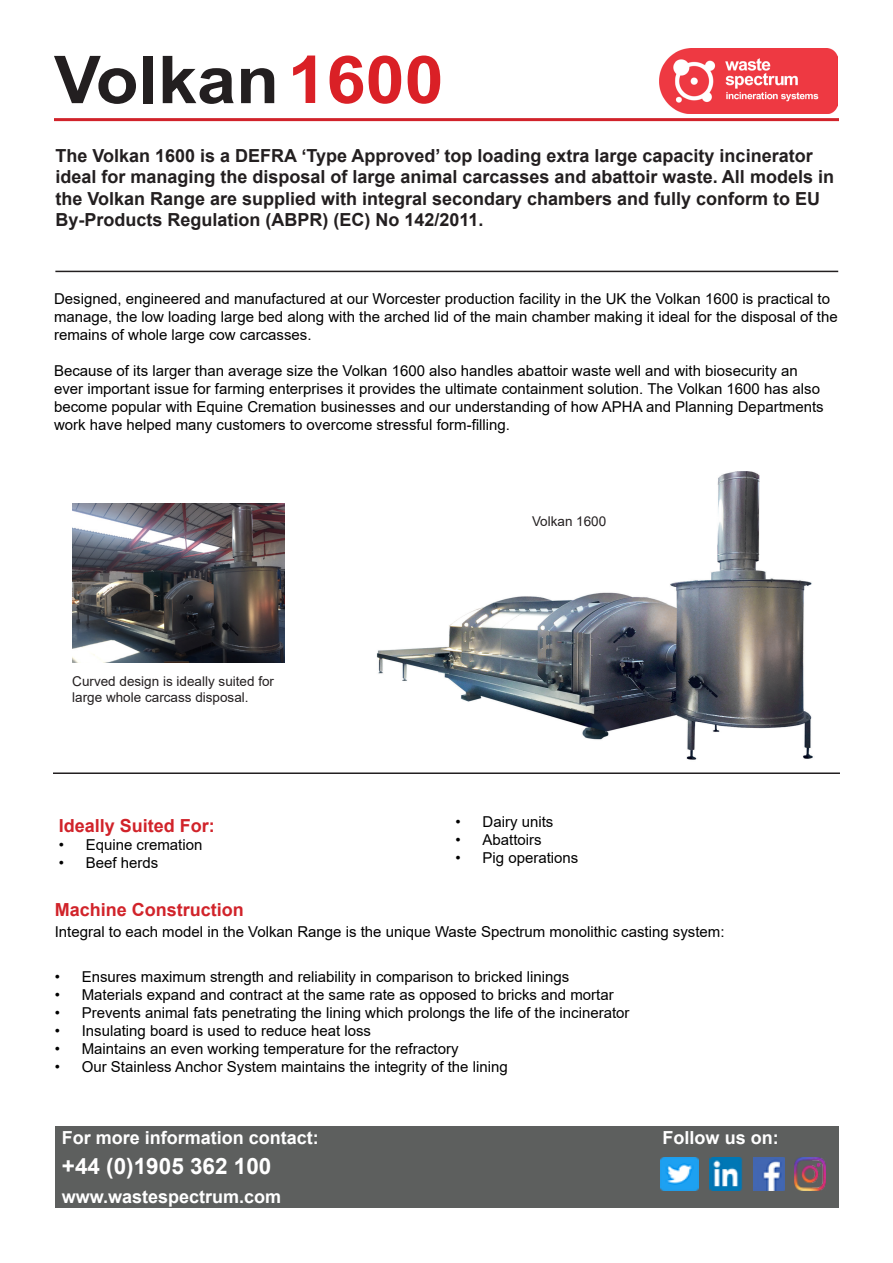
<style>
.page{position:relative;width:893px;height:1263px;background:#fff}
.page>*{position:absolute;margin:0;border:0;box-sizing:border-box;transform-origin:0 0}
.t1{font:700 66px "Arial";color:#231f20;scale:1.06 1}
.t2{font:700 22.5px "Arial";color:#fff}
.t3{font:700 18px/21.6px "Arial";color:#231f20}
.t4{font:700 18px "Arial";color:#fff}
.t5{font:700 18px "Arial";color:#d1232a}
.t6{font:15px/18px "Arial";color:#000}
.t7{font:13.5px/16.2px "Arial";color:#231f20}
.s1{color:#da2026}
</style>
<div class="page">
<img style="left:376px;top:471px;width:437px;height:289px">
<hr style="left:55px;top:271px;width:783px;height:1px;background:#231f20">
<hr style="left:53px;top:772px;width:787px;height:2px;background:#231f20">
<div style="left:55px;top:1126px;width:783px;height:82px;background:#5d5f5e"></div>
<img style="left:753px;top:1157px;width:31px;height:33px">
<img style="left:795px;top:1157px;width:31px;height:33px">
<img style="left:709px;top:1157px;width:33px;height:33px">
<img style="left:661px;top:1157px;width:38px;height:33px">
<hr style="left:54px;top:118px;width:785px;height:3px;background:#d1232a">
<img style="left:659px;top:49px;width:178px;height:65px">
<img style="left:72px;top:503px;width:212px;height:159px">
<p class="t1" style="left:54px;top:33px;width:369px">Volkan<span class="s1">1600</span></p>
<p class="t3" style="left:55px;top:145px;width:780px">The Volkan 1600 is a DEFRA ‘Type Approved’ top loading extra large capacity incinerator ideal for managing the disposal of large animal carcasses and abattoir waste. All models in the Volkan Range are supplied with integral secondary chambers and fully conform to EU By-Products Regulation (ABPR) (EC) No 142/2011.</p>
<p class="t6" style="left:54px;top:290px;width:785px">Designed, engineered and manufactured at our Worcester production facility in the UK the Volkan 1600 is practical to manage, the low loading large bed along with the arched lid of the main chamber making it ideal for the disposal of the remains of whole large cow carcasses.</p>
<p class="t6" style="left:54px;top:362px;width:771px">Because of its larger than average size the Volkan 1600 also handles abattoir waste well and with biosecurity an ever important issue for farming enterprises it provides the ultimate containment solution. The Volkan 1600 has also become popular with Equine Cremation businesses and our understanding of how APHA and Planning Departments work have helped many customers to overcome stressful form-filling.</p>
<p class="t7" style="left:72px;top:673px;width:203px">Curved design is ideally suited for large whole carcass disposal.</p>
<p class="t5" style="left:59px;top:812px;width:158px">Ideally Suited For:</p>
<p class="t6" style="left:59px;top:835px;width:145px">• Equine cremation</p>
<p class="t6" style="left:59px;top:853px;width:101px">• Beef herds</p>
<p class="t7" style="left:532px;top:513px;width:76px">Volkan 1600</p>
<p class="t6" style="left:455px;top:813px;width:99px">• Dairy units</p>
<p class="t6" style="left:455px;top:831px;width:88px">• Abattoirs</p>
<p class="t6" style="left:455px;top:849px;width:124px">• Pig operations</p>
<p class="t5" style="left:55px;top:896px;width:191px">Machine Construction</p>
<p class="t6" style="left:55px;top:923px;width:671px">Integral to each model in the Volkan Range is the unique Waste Spectrum monolithic casting system:</p>
<p class="t6" style="left:55px;top:968px;width:516px">• Ensures maximum strength and reliability in comparison to bricked linings</p>
<p class="t6" style="left:55px;top:986px;width:560px">• Materials expand and contract at the same rate as opposed to bricks and mortar</p>
<p class="t6" style="left:55px;top:1004px;width:576px">• Prevents animal fats penetrating the lining which prolongs the life of the incinerator</p>
<p class="t6" style="left:55px;top:1022px;width:318px">• Insulating board is used to reduce heat loss</p>
<p class="t6" style="left:55px;top:1040px;width:405px">• Maintains an even working temperature for the refractory</p>
<p class="t6" style="left:55px;top:1058px;width:455px">• Our Stainless Anchor System maintains the integrity of the lining</p>
<p class="t4" style="left:62px;top:1125px;width:259px">For more information contact:</p>
<p class="t2" style="left:62px;top:1150px;width:211px">+44 (0)1905 362 100</p>
<p class="t4" style="left:62px;top:1184px;width:221px">www.wastespectrum.com</p>
<p class="t4" style="left:663px;top:1125px;width:118px">Follow us on:</p>
</div>
